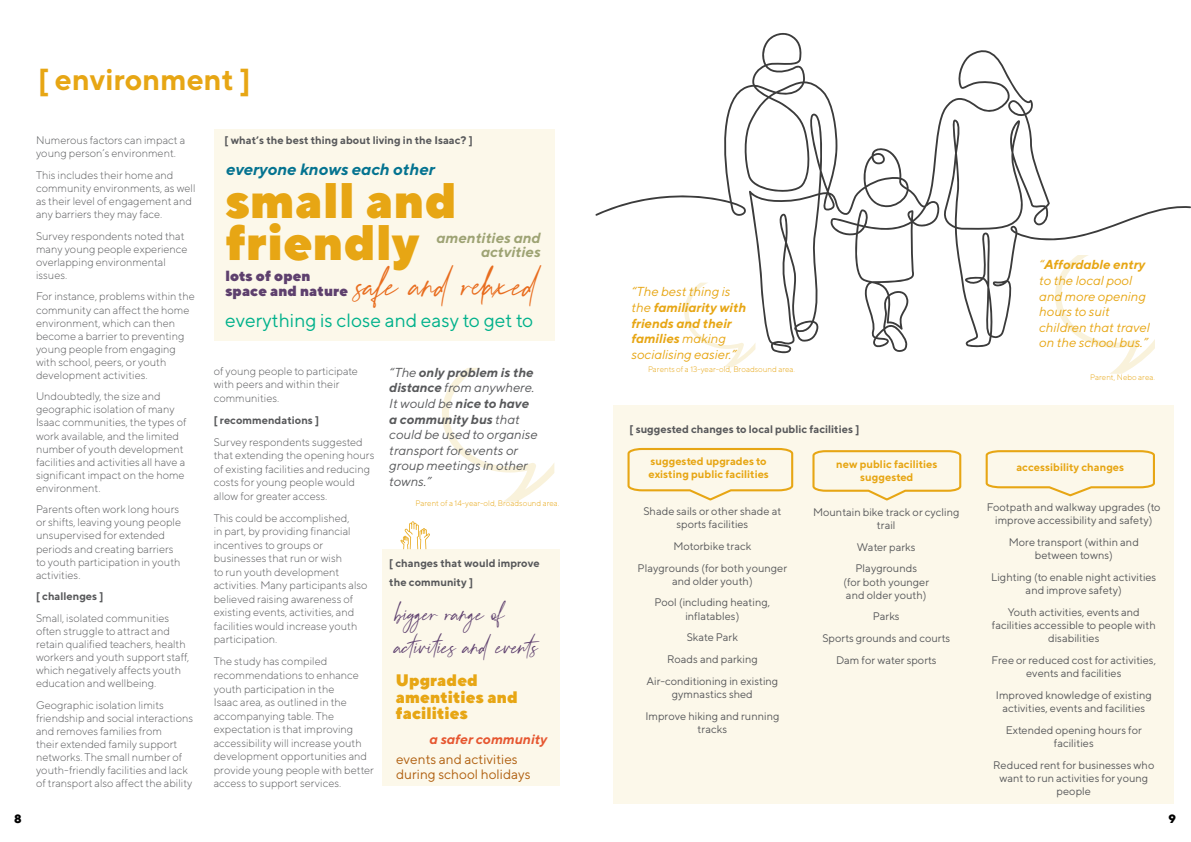
<style>
.page{position:relative;width:1191px;height:842px;background:#fff}
.page>*{position:absolute;margin:0;border:0;box-sizing:border-box;transform-origin:0 0}
.t1{font:900 49.9px/42.1px "TT Norms";color:#e7a614}
.t2{font:italic 30px "Audrey";color:#e86d1f}
.t3{font:700 30px "TT Norms";color:#e7a614}
.t4{font:italic 19.2px/32.9px "Audrey";color:#5e406e}
.t5{font:19.2px "TT Norms";color:#00b18b}
.t6{font:900 16.7px/16.7px "TT Norms";color:#e7a614}
.t7{font:italic 700 16.4px "TT Norms";color:#047390}
.t8{font:900 14.7px/14.6px "TT Norms";color:#5e406e}
.t9{font:italic 700 14.7px/14.6px "TT Norms";color:#9ea374;text-align:right}
.t10{font:13.6px/14.7px "TT Norms";color:#b06010}
.t11{font:italic 700 13.6px "TT Norms";color:#e65731}
.t12{font:italic 13px/15.6px "TT Norms";color:#e7a614}
.t13{font:italic 13px/15.6px "TT Norms";color:#58595b}
.t14{font:800 12px "TT Norms";color:#000}
.t15{font:300 11px/13.1px "TT Norms";color:#58595b}
.t16{font:11px/13.2px "TT Norms";color:#58595b;text-align:center}
.t17{font:700 11px/18.8px "TT Norms";color:#58595b}
.t18{font:700 11px/13.2px "TT Norms";color:#e7a614;text-align:center}
.t19{font:300 8px "TT Norms";color:#e7a614}
.s1{font-weight:700}
</style>
<div class="page">
<div style="left:214px;top:129px;width:340px;height:211px;background:#fcf8ea"></div>
<div style="left:613px;top:405px;width:561px;height:399px;background:#fcf8ea"></div>
<svg style="left:812px;top:450px;width:150px;height:51px"></svg>
<svg style="left:627px;top:447px;width:167px;height:54px"></svg>
<svg style="left:985px;top:450px;width:170px;height:47px"></svg>
<svg style="left:595px;top:33px;width:596px;height:320px"></svg>
<svg style="left:1055px;top:255px;width:100px;height:119px"></svg>
<svg style="left:684px;top:283px;width:71px;height:84px"></svg>
<div style="left:382px;top:549px;width:177px;height:237px;background:#fcf8ea"></div>
<svg style="left:442px;top:368px;width:112px;height:134px"></svg>
<svg style="left:400px;top:521px;width:30px;height:28px"></svg>
<h2 class="t3" style="left:38px;top:60px;width:214px">[ environment ]</h2>
<p class="t15" style="left:36px;top:134px;width:151px">Numerous factors can impact a young person’s environment.</p>
<p class="t15" style="left:36px;top:168px;width:161px">This includes their home and community environments, as well as their level of engagement and any barriers they may face.</p>
<p class="t15" style="left:36px;top:229px;width:153px">Survey respondents noted that many young people experience overlapping environmental issues.</p>
<p class="t15" style="left:36px;top:290px;width:160px">For instance, problems within the community can affect the home environment, which can then become a barrier to preventing young people from engaging with school, peers, or youth development activities.</p>
<p class="t15" style="left:36px;top:390px;width:152px">Undoubtedly, the size and geographic isolation of many<br>Isaac communities, the types of work available, and the limited number of youth development facilities and activities all have a significant impact on the home environment.</p>
<p class="t15" style="left:36px;top:503px;width:147px">Parents often work long hours or shifts, leaving young people unsupervised for extended periods and creating barriers to youth participation in youth activities.</p>
<p class="t17" style="left:36px;top:587px;width:69px">[ challenges ]</p>
<p class="t15" style="left:36px;top:611px;width:155px">Small, isolated communities often struggle to attract and retain qualified teachers, health workers and youth support staff, which negatively affects youth education and wellbeing.</p>
<p class="t15" style="left:36px;top:698px;width:159px">Geographic isolation limits friendship and social interactions and removes families from<br>their extended family support networks. The small number of youth-friendly facilities and lack of transport also affect the ability</p>
<p class="t17" style="left:225px;top:131px;width:250px">[ what’s the best thing about living in the Isaac? ]</p>
<h3 class="t7" style="left:226px;top:158px;width:210px">everyone knows each other</h3>
<h1 class="t1" style="left:226px;top:178px;width:233px">small and friendly</h1>
<h3 class="t9" style="left:436px;top:230px;width:106px">amentities and actvities</h3>
<h2 class="t2" style="left:357px;top:267px;width:183px">safe and relaxed</h2>
<h3 class="t8" style="left:225px;top:269px;width:124px">lots of open space and nature</h3>
<h3 class="t5" style="left:225px;top:308px;width:310px">everything is close and easy to get to</h3>
<p class="t15" style="left:214px;top:364px;width:146px;line-height:13.5px">of young people to participate with peers and within their communities.</p>
<p class="t17" style="left:214px;top:410px;width:107px">[ recommendations ]</p>
<p class="t15" style="left:214px;top:435px;width:162px;line-height:13.5px">Survey respondents suggested that extending the opening hours of existing facilities and reducing costs for young people would allow for greater access.</p>
<p class="t15" style="left:214px;top:511px;width:155px;line-height:13.5px">This could be accomplished,<br>in part, by providing financial incentives to groups or businesses that run or wish<br>to run youth development activities. Many participants also believed raising awareness of existing events, activities, and facilities would increase youth participation.</p>
<p class="t15" style="left:214px;top:655px;width:162px;line-height:13.5px">The study has compiled recommendations to enhance youth participation in the<br>Isaac area, as outlined in the accompanying table. The expectation is that improving accessibility will increase youth development opportunities and provide young people with better access to support services.</p>
<p class="t13" style="left:389px;top:364px;width:150px">“The <span class="s1">only problem is the distance</span> from anywhere.<br>It would be <span class="s1">nice to have a community bus</span> that could be used to organise transport for events or group meetings in other towns.”</p>
<p class="t19" style="left:415px;top:498px;width:145px">Parent of a 14-year-old, Broadsound area.</p>
<p class="t17" style="left:389px;top:554px;width:152px">[ changes that would improve the community ]</p>
<h3 class="t4" style="left:396px;top:597px;width:147px">bigger range of activities and events</h3>
<h3 class="t6" style="left:396px;top:671px;width:123px">Upgraded amentities and facilities</h3>
<p class="t11" style="left:429px;top:731px;width:119px">a safer community</p>
<p class="t10" style="left:396px;top:751px;width:136px">events and activities during school holidays</p>
<p class="t12" style="left:631px;top:284px;width:116px">“The best thing is the <span class="s1">familiarity with friends and their families</span> making socialising easier.”</p>
<p class="t19" style="left:648px;top:364px;width:148px">Parents of a 13-year-old, Broadsound area.</p>
<p class="t17" style="left:629px;top:419px;width:231px">[ suggested changes to local public facilities ]</p>
<p class="t18" style="left:648px;top:454px;width:122px;text-align:left">suggested upgrades to existing public facilities</p>
<p class="t16" style="left:643px;top:504px;width:139px">Shade sails or other shade at sports facilities</p>
<p class="t16" style="left:637px;top:535px;width:151px;line-height:21.7px">Motorbike track<br>Playgrounds (for both younger</p>
<p class="t16" style="left:654px;top:570px;width:117px;line-height:21.7px">and older youth)<br>Pool (including heating,</p>
<p class="t16" style="left:646px;top:605px;width:133px;line-height:21.7px">inflatables)<br>Skate Park<br>Roads and parking<br>Air-conditioning in existing</p>
<p class="t16" style="left:645px;top:683px;width:136px;line-height:21.7px">gymnastics shed<br>Improve hiking and running</p>
<p class="t16" style="left:697px;top:722px;width:31px">tracks</p>
<p class="t18" style="left:836px;top:457px;width:103px">new public facilities suggested</p>
<p class="t16" style="left:813px;top:505px;width:148px">Mountain bike track or cycling trail</p>
<p class="t16" style="left:855px;top:536px;width:63px;line-height:21.7px;text-align:left">Water parks<br>Playgrounds</p>
<p class="t16" style="left:843px;top:575px;width:87px;text-align:left">(for both younger and older youth)</p>
<p class="t16" style="left:822px;top:605px;width:129px;line-height:21.7px">Parks<br>Sports grounds and courts<br>Dam for water sports</p>
<p class="t12" style="left:1039px;top:257px;width:112px">“<span class="s1">Affordable entry </span>to the local pool and more opening hours to suit children that travel on the school bus.”</p>
<p class="t19" style="left:1090px;top:372px;width:66px">Parent, Nebo area.</p>
<p class="t18" style="left:1016px;top:460px;width:109px">accessibility changes</p>
<p class="t16" style="left:987px;top:500px;width:175px">Footpath and walkway upgrades (to improve accessibility and safety)</p>
<p class="t16" style="left:1008px;top:535px;width:132px">More transport (within and between towns)</p>
<p class="t16" style="left:991px;top:570px;width:167px">Lighting (to enable night activities and improve safety)</p>
<p class="t16" style="left:991px;top:605px;width:165px">Youth activities, events and facilities accessible to people with disabilities</p>
<p class="t16" style="left:991px;top:653px;width:166px">Free or reduced cost for activities, events and facilities</p>
<p class="t16" style="left:996px;top:688px;width:157px">Improved knowledge of existing activities, events and facilities</p>
<p class="t16" style="left:1005px;top:723px;width:138px">Extended opening hours for facilities</p>
<p class="t16" style="left:993px;top:758px;width:163px">Reduced rent for businesses who want to run activities for young people</p>
<p class="t14" style="left:14px;top:811px;width:9px">8</p>
<p class="t14" style="left:1168px;top:811px;width:9px">9</p>
</div>
